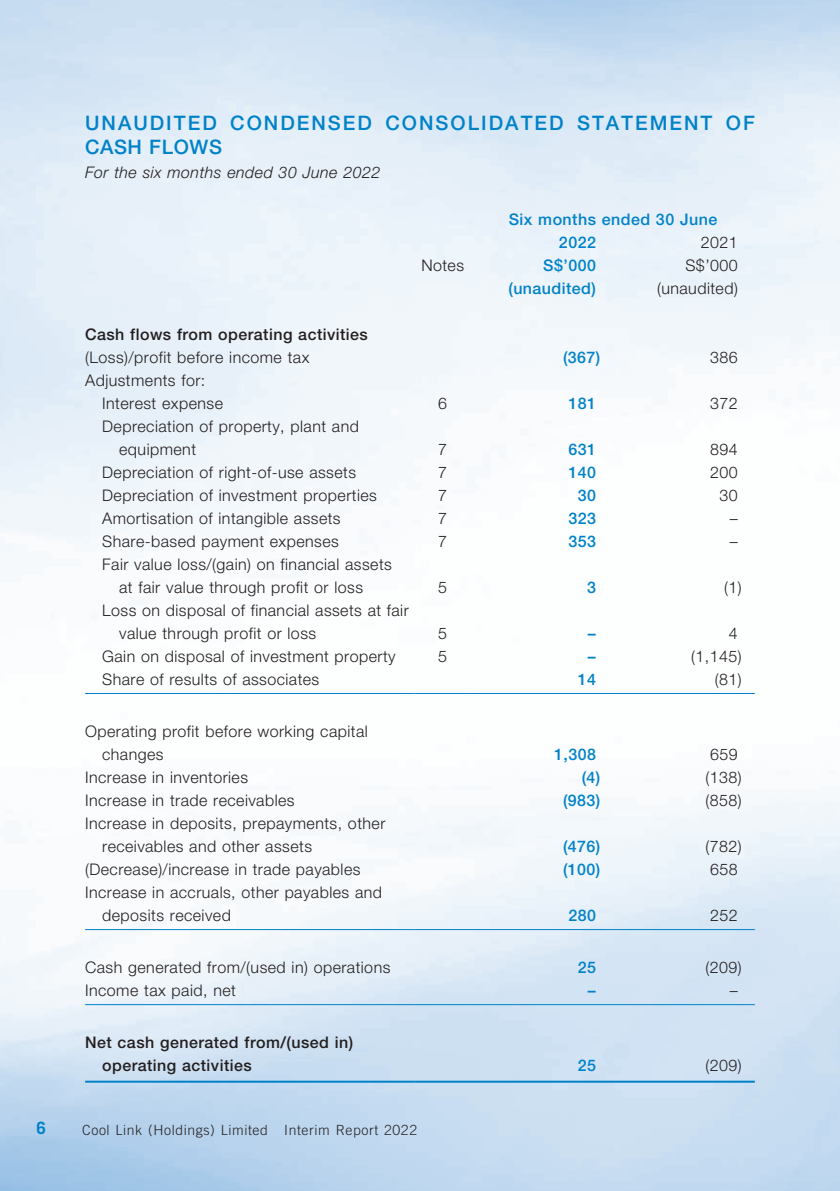
<style>
.page{position:relative;width:840px;height:1191px;background:#fff}
.page>*{position:absolute;margin:0;border:0;box-sizing:border-box;transform-origin:0 0}
.t1{font:500 20px/24px "Helvetica Neue LT Std";letter-spacing:.1em;color:#0082c8}
.t2{font:700 17px "Trade Gothic LT Std";color:#0082c8}
.t3{font:300 16px/23px "Helvetica Neue LT Std";letter-spacing:.03em;color:#231f20}
.t4{font:500 16px/23px "Helvetica Neue LT Std";letter-spacing:.03em;color:#0082c8}
.t5{font:500 16px/23px "Helvetica Neue LT Std";letter-spacing:.03em;color:#231f20}
.t6{font:italic 300 16px "Helvetica Neue LT Std";letter-spacing:.03em;color:#231f20}
.t7{font:300 14px "Trade Gothic LT Std";letter-spacing:.04em;color:#231f20}
</style>
<div class="page">
<img style="left:0;top:0;width:839px;height:1191px">
<hr style="left:85px;top:693px;width:329px;height:1px;background:#0082c8">
<hr style="left:414px;top:693px;width:57px;height:1px;background:#0082c8">
<hr style="left:471px;top:693px;width:141px;height:1px;background:#0082c8">
<hr style="left:612px;top:693px;width:142px;height:1px;background:#0082c8">
<hr style="left:85px;top:929px;width:329px;height:1px;background:#0082c8">
<hr style="left:414px;top:929px;width:57px;height:1px;background:#0082c8">
<hr style="left:471px;top:929px;width:141px;height:1px;background:#0082c8">
<hr style="left:612px;top:929px;width:142px;height:1px;background:#0082c8">
<hr style="left:85px;top:1004px;width:329px;height:1px;background:#0082c8">
<hr style="left:414px;top:1004px;width:57px;height:1px;background:#0082c8">
<hr style="left:471px;top:1004px;width:141px;height:1px;background:#0082c8">
<hr style="left:612px;top:1004px;width:142px;height:1px;background:#0082c8">
<hr style="left:85px;top:1080px;width:329px;height:2px;background:#0082c8">
<hr style="left:414px;top:1080px;width:57px;height:2px;background:#0082c8">
<hr style="left:471px;top:1080px;width:141px;height:2px;background:#0082c8">
<hr style="left:612px;top:1080px;width:142px;height:2px;background:#0082c8">
<p class="t1" style="left:85px;top:111px;width:671px">UNAUDITED CONDENSED CONSOLIDATED STATEMENT OF<br>CASH FLOWS</p>
<p class="t6" style="left:85px;top:163px;width:296px">For the six months ended 30 June 2022</p>
<p class="t4" style="left:558px;top:208px;width:160px;text-indent:-50px">Six months ended 30 June<br>2022</p>
<p class="t3" style="left:700px;top:230px;width:38px">2021</p>
<p class="t3" style="left:421px;top:253px;width:44px">Notes</p>
<p class="t4" style="left:543px;top:254px;width:54px">S$’000</p>
<p class="t3" style="left:685px;top:253px;width:54px">S$’000</p>
<p class="t4" style="left:508px;top:277px;width:89px">(unaudited)</p>
<p class="t3" style="left:656px;top:276px;width:82px">(unaudited)</p>
<p class="t5" style="left:85px;top:323px;width:284px">Cash flows from operating activities</p>
<p class="t3" style="left:85px;top:345px;width:225px">(Loss)/profit before income tax</p>
<p class="t4" style="left:562px;top:346px;width:39px">(367)</p>
<p class="t3" style="left:709px;top:345px;width:29px">386</p>
<p class="t3" style="left:102px;top:368px;width:122px;text-indent:-17px">Adjustments for:<br>Interest expense</p>
<p class="t3" style="left:438px;top:391px;width:10px">6</p>
<p class="t4" style="left:568px;top:392px;width:29px">181</p>
<p class="t3" style="left:709px;top:391px;width:29px">372</p>
<p class="t3" style="left:119px;top:414px;width:241px;text-indent:-17px">Depreciation of property, plant and equipment</p>
<p class="t3" style="left:438px;top:437px;width:10px">7</p>
<p class="t4" style="left:568px;top:438px;width:29px">631</p>
<p class="t3" style="left:709px;top:437px;width:29px">894</p>
<p class="t3" style="left:102px;top:460px;width:255px">Depreciation of right-of-use assets</p>
<p class="t3" style="left:438px;top:460px;width:10px">7</p>
<p class="t4" style="left:568px;top:461px;width:29px">140</p>
<p class="t3" style="left:709px;top:460px;width:29px">200</p>
<p class="t3" style="left:102px;top:483px;width:276px">Depreciation of investment properties</p>
<p class="t3" style="left:438px;top:483px;width:10px">7</p>
<p class="t4" style="left:577px;top:484px;width:20px">30</p>
<p class="t3" style="left:719px;top:483px;width:20px">30</p>
<p class="t3" style="left:102px;top:506px;width:240px">Amortisation of intangible assets</p>
<p class="t3" style="left:438px;top:506px;width:10px">7</p>
<p class="t4" style="left:568px;top:507px;width:29px">323</p>
<p class="t3" style="left:729px;top:506px;width:9px">–</p>
<p class="t3" style="left:102px;top:529px;width:238px">Share-based payment expenses</p>
<p class="t3" style="left:438px;top:529px;width:10px">7</p>
<p class="t4" style="left:568px;top:530px;width:29px">353</p>
<p class="t3" style="left:729px;top:529px;width:9px">–</p>
<p class="t3" style="left:119px;top:552px;width:274px;text-indent:-17px">Fair value loss/(gain) on financial assets at fair value through profit or loss</p>
<p class="t3" style="left:438px;top:575px;width:10px">5</p>
<p class="t4" style="left:586px;top:576px;width:10px">3</p>
<p class="t3" style="left:723px;top:575px;width:19px">(1)</p>
<p class="t3" style="left:119px;top:598px;width:291px;text-indent:-17px">Loss on disposal of financial assets at fair value through profit or loss</p>
<p class="t3" style="left:438px;top:621px;width:10px">5</p>
<p class="t4" style="left:587px;top:622px;width:9px">–</p>
<p class="t3" style="left:728px;top:621px;width:10px">4</p>
<p class="t3" style="left:102px;top:644px;width:295px">Gain on disposal of investment property</p>
<p class="t3" style="left:438px;top:644px;width:10px">5</p>
<p class="t4" style="left:587px;top:645px;width:9px">–</p>
<p class="t3" style="left:690px;top:644px;width:52px">(1,145)</p>
<p class="t3" style="left:102px;top:667px;width:218px">Share of results of associates</p>
<p class="t4" style="left:577px;top:668px;width:20px">14</p>
<p class="t3" style="left:714px;top:667px;width:28px">(81)</p>
<p class="t3" style="left:102px;top:719px;width:267px;text-indent:-17px">Operating profit before working capital changes</p>
<p class="t4" style="left:553px;top:743px;width:43px">1,308</p>
<p class="t3" style="left:709px;top:742px;width:29px">659</p>
<p class="t3" style="left:85px;top:765px;width:164px">Increase in inventories</p>
<p class="t4" style="left:581px;top:766px;width:20px">(4)</p>
<p class="t3" style="left:705px;top:765px;width:38px">(138)</p>
<p class="t3" style="left:85px;top:788px;width:211px">Increase in trade receivables</p>
<p class="t4" style="left:562px;top:789px;width:39px">(983)</p>
<p class="t3" style="left:705px;top:788px;width:38px">(858)</p>
<p class="t3" style="left:102px;top:811px;width:284px;text-indent:-17px">Increase in deposits, prepayments, other receivables and other assets</p>
<p class="t4" style="left:562px;top:835px;width:39px">(476)</p>
<p class="t3" style="left:705px;top:834px;width:38px">(782)</p>
<p class="t3" style="left:85px;top:857px;width:277px">(Decrease)/increase in trade payables</p>
<p class="t4" style="left:562px;top:858px;width:39px">(100)</p>
<p class="t3" style="left:709px;top:857px;width:29px">658</p>
<p class="t3" style="left:102px;top:880px;width:281px;text-indent:-17px">Increase in accruals, other payables and deposits received</p>
<p class="t4" style="left:568px;top:904px;width:29px">280</p>
<p class="t3" style="left:709px;top:903px;width:29px">252</p>
<p class="t3" style="left:85px;top:955px;width:306px">Cash generated from/(used in) operations</p>
<p class="t4" style="left:577px;top:956px;width:20px">25</p>
<p class="t3" style="left:705px;top:955px;width:38px">(209)</p>
<p class="t3" style="left:85px;top:978px;width:152px">Income tax paid, net</p>
<p class="t4" style="left:587px;top:979px;width:9px">–</p>
<p class="t3" style="left:729px;top:978px;width:9px">–</p>
<p class="t5" style="left:102px;top:1031px;width:252px;text-indent:-17px">Net cash generated from/(used in) operating activities</p>
<p class="t4" style="left:577px;top:1054px;width:20px">25</p>
<p class="t3" style="left:705px;top:1054px;width:38px">(209)</p>
<p class="t2" style="left:36px;top:1117px;width:11px">6</p>
<p class="t7" style="left:82px;top:1121px;width:336px">Cool Link (Holdings) Limited Interim Report 2022</p>
</div>
